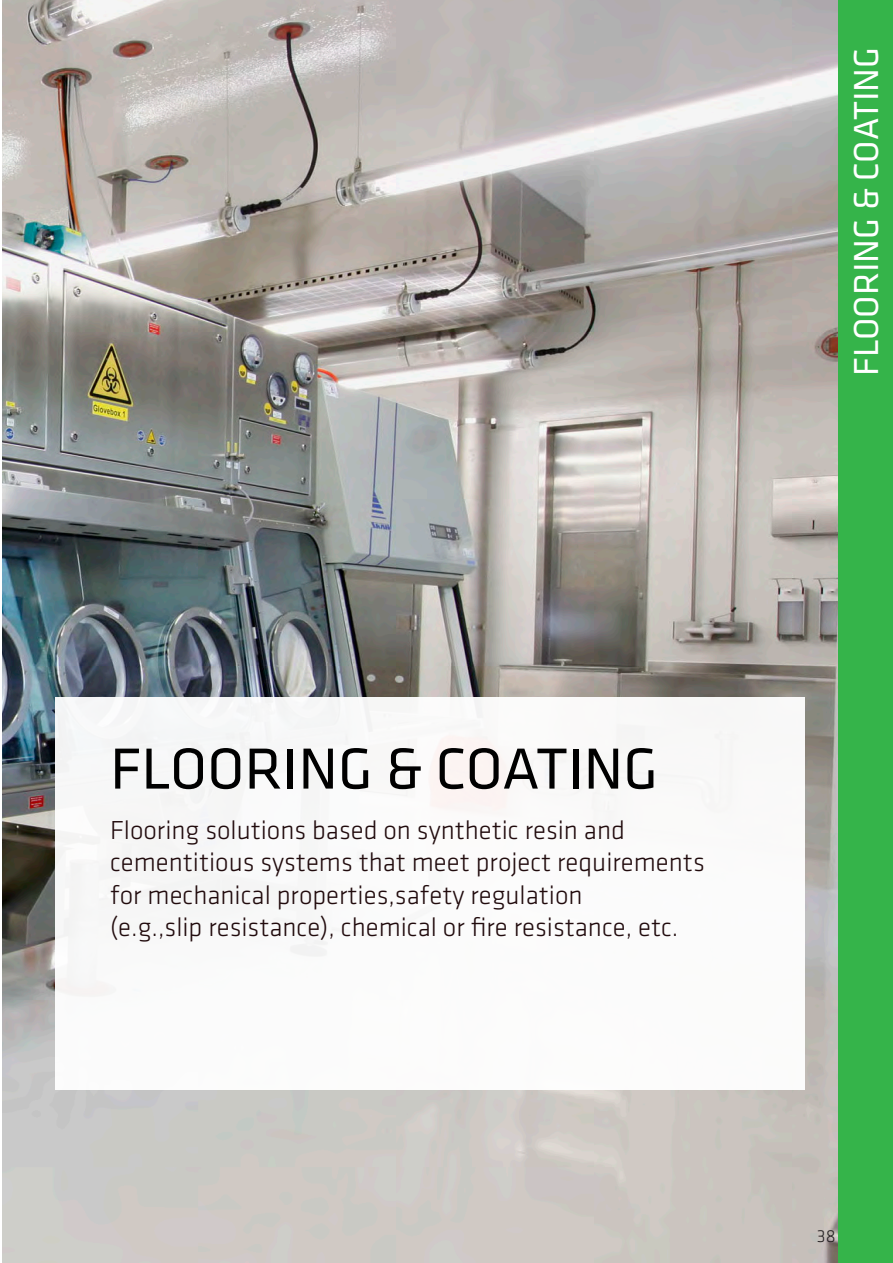
<style>
.page{position:relative;width:893px;height:1263px;background:#fff}
.page>*{position:absolute;margin:0;border:0;box-sizing:border-box;transform-origin:0 0}
.t1{font:60px "Klavika";color:#000}
.t2{font:36px "Klavika";color:#fff}
.t3{font:300 27px/32.4px "Klavika";color:#210b0d}
.t4{font:300 18px "Klavika";color:#231f20}
</style>
<div class="page">
<img style="left:3px;top:0;width:835px;height:1262px">
<div style="left:55px;top:697px;width:750px;height:393px;background:#fff"></div>
<div style="left:838px;top:0;width:55px;height:1263px;background:#35b44a"></div>
<p class="t2" style="left:843px;top:376px;width:330px;rotate:-90deg">FLOORING &amp; COATING</p>
<p class="t1" style="left:110px;top:729px;width:549px">FLOORING &amp; COATING</p>
<p class="t3" style="left:110px;top:814px;width:516px">Flooring solutions based on synthetic resin and</p>
<p class="t3" style="left:110px;top:846px;width:596px">cementitious systems that meet project requirements for mechanical properties,safety regulation</p>
<p class="t3" style="left:110px;top:911px;width:570px">(e.g.,slip resistance), chemical or fire resistance, etc.</p>
<p class="t4" style="left:817px;top:1226px;width:20px">38</p>
</div>
